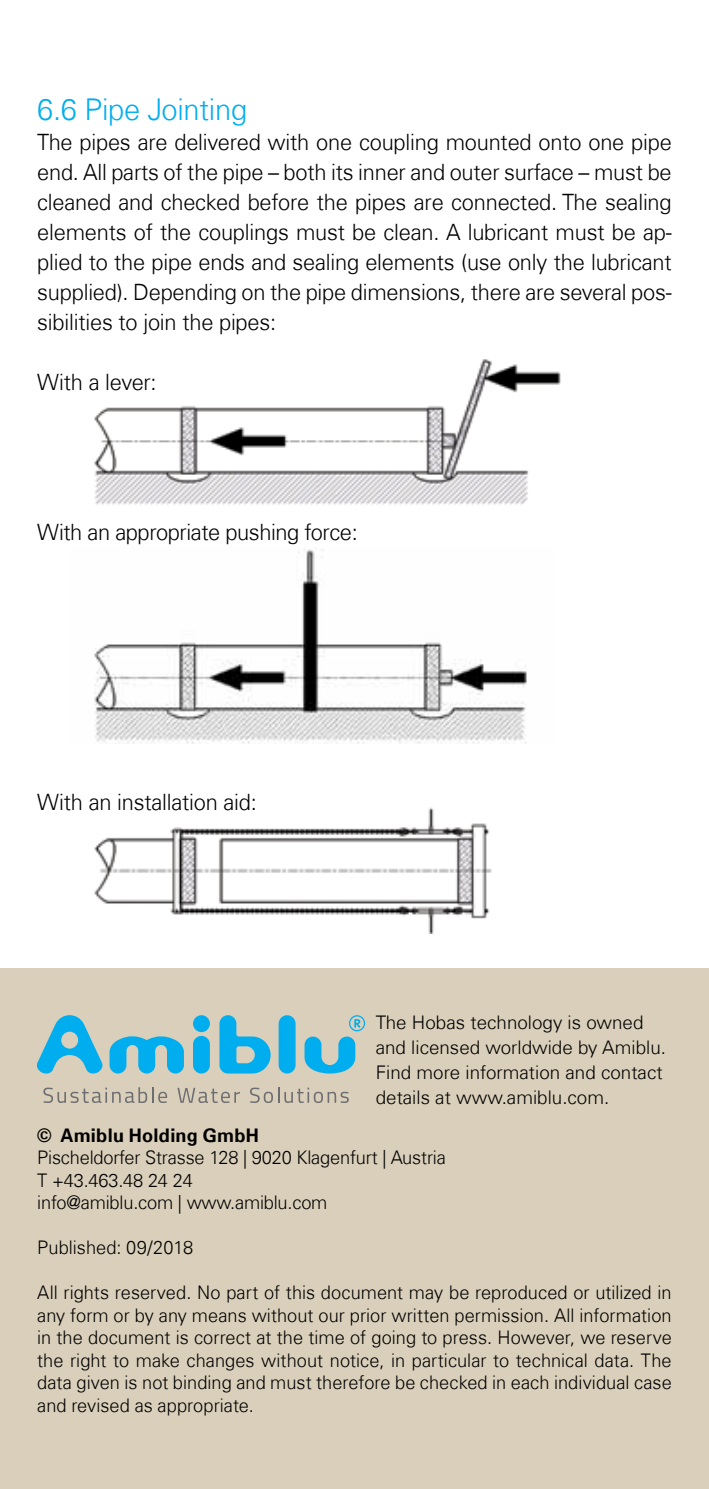
<style>
.page{position:relative;width:709px;height:1489px;background:#fff}
.page>*{position:absolute;margin:0;border:0;box-sizing:border-box;transform-origin:0 0}
.t1{font:300 30px "Univers Com 45";letter-spacing:-.01em;color:#00aeef}
.t2{font:300 22.5px/30px "Univers Com 45";letter-spacing:-.01em;color:#000;text-align:justify}
.t3{font:300 18.75px/22.5px "Univers Com 45";color:#000}
.t4{font:700 18.75px "Univers Com 65";letter-spacing:.015em;color:#000}
</style>
<div class="page">
<img style="left:94px;top:359px;width:467px;height:146px">
<img style="left:94px;top:549px;width:433px;height:194px">
<img style="left:94px;top:807px;width:398px;height:126px">
<div style="left:0;top:968px;width:709px;height:520px;background:#dacfba"></div>
<div style="left:279px;top:1015px;width:16px;height:58px;background:#00aeef;border-radius:8px"></div>
<div style="left:193px;top:1015px;width:17px;height:17px;background:#00aeef;border-radius:50%"></div>
<div style="left:193px;top:1035px;width:17px;height:38px;background:#00aeef;border-radius:8px"></div>
<svg style="left:219px;top:1015px;width:52px;height:58px"></svg>
<svg style="left:37px;top:1015px;width:147px;height:59px"></svg>
<svg style="left:43px;top:1087px;width:124px;height:15px"></svg>
<svg style="left:177px;top:1087px;width:63px;height:15px"></svg>
<svg style="left:250px;top:1087px;width:99px;height:15px"></svg>
<svg style="left:304px;top:1015px;width:61px;height:58px"></svg>
<h1 class="t1" style="left:37px;top:91px;width:211px">6.6 Pipe Jointing</h1>
<p class="t2" style="left:37px;top:127px;width:636px">The pipes are delivered with one coupling mounted onto one pipe end. All parts of the pipe – both its inner and outer surface – must be cleaned and checked before the pipes are connected. The sealing elements of the couplings must be clean. A lubricant must be ap&shy;plied to the pipe ends and sealing elements (use only the lubricant supplied). Depending on the pipe dimensions, there are several pos&shy;sibilities to join the pipes:</p>
<p class="t2" style="left:37px;top:367px;width:121px">With a lever:</p>
<p class="t2" style="left:37px;top:517px;width:322px">With an appropriate pushing force:</p>
<p class="t2" style="left:37px;top:787px;width:221px">With an installation aid:</p>
<p class="t3" style="left:376px;top:1009px;width:292px;line-height:25px">The Hobas technology is owned and licensed worldwide by Amiblu.<br>Find more information and contact details at www.amiblu.com.</p>
<p class="t4" style="left:37px;top:1123px;width:223px">© Amiblu Holding GmbH</p>
<p class="t3" style="left:37px;top:1146px;width:410px">Pischeldorfer Strasse 128 | 9020 Klagenfurt | Austria<br>T +43.463.48 24 24<br>info@amiblu.com | www.amiblu.com</p>
<p class="t3" style="left:37px;top:1236px;width:157px">Published: 09/2018</p>
<p class="t3" style="left:37px;top:1281px;width:636px;text-align:justify">All rights reserved. No part of this document may be reproduced or utilized in any form or by any means without our prior written permission. All information in the document is correct at the time of going to press. However, we reserve the right to make changes without notice, in particular to technical data. The data given is not binding and must therefore be checked in each individual case and revised as appropriate.</p>
</div>
